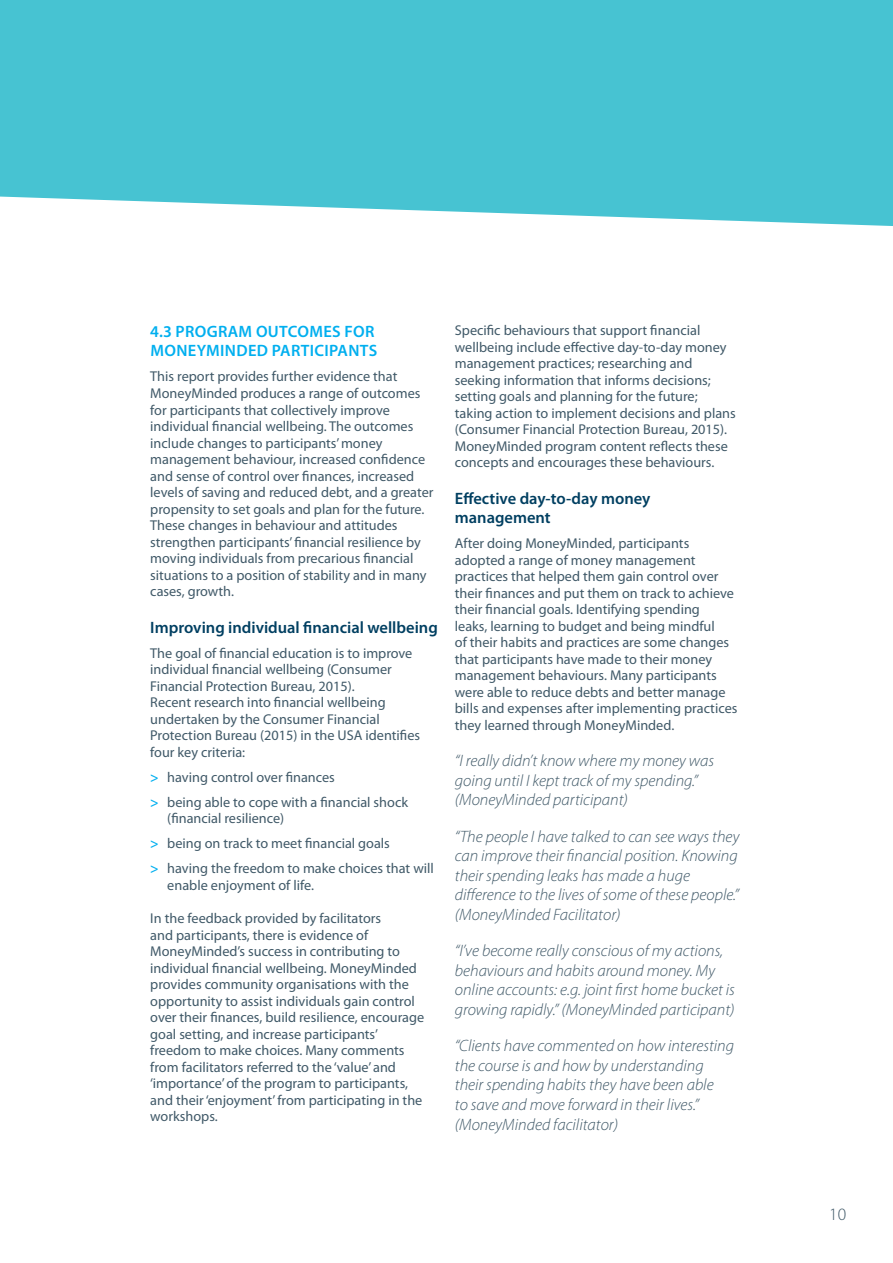
<style>
.page{position:relative;width:893px;height:1263px;background:#fff}
.page>*{position:absolute;margin:0;border:0;box-sizing:border-box;transform-origin:0 0}
.t1{font:300 17.4px "Myriad Pro";color:#405968}
.t2{font:italic 300 16.5px/19.5px "Myriad Pro";color:#405968}
.t3{font:600 16.5px/19.5px "Myriad Pro";color:#003f61}
.t4{font:600 16.5px/19.5px "Myriad Pro";letter-spacing:.02em;color:#00afef}
.t5{font:14.25px/16.5px "Myriad Pro";color:#405968}
.s1{font-weight:600;color:#00afef}
</style>
<div class="page">
<div style="left:0;top:0;width:893px;height:226px;background:#47c3d2"></div>
<p class="t4" style="left:150px;top:322px;width:229px">4.3 PROGRAM OUTCOMES FOR<br>MONEYMINDED PARTICIPANTS</p>
<p class="t5" style="left:150px;top:369px;width:285px">This report provides further evidence that MoneyMinded produces a range of outcomes for participants that collectively improve individual financial wellbeing. The outcomes include changes to participants’ money management behaviour, increased confidence and sense of control over finances, increased levels of saving and reduced debt, and a greater propensity to set goals and plan for the future.<br>These changes in behaviour and attitudes strengthen participants’ financial resilience by moving individuals from precarious financial situations to a position of stability and in many cases, growth.</p>
<p class="t3" style="left:150px;top:617px;width:289px">Improving individual financial wellbeing</p>
<p class="t5" style="left:150px;top:645px;width:271px">The goal of financial education is to improve individual financial wellbeing (Consumer Financial Protection Bureau, 2015).<br>Recent research into financial wellbeing undertaken by the Consumer Financial Protection Bureau (2015) in the USA identifies four key criteria:</p>
<p class="t5" style="left:150px;top:764px;width:259px;line-height:25px"><span class="s1">&gt;</span> having control over finances<br><span class="s1">&gt;</span> being able to cope with a financial shock</p>
<p class="t5" style="left:150px;top:806px;width:285px;line-height:25px;text-indent:17px">(financial resilience)<br><span class="s1">&gt;</span> being on track to meet financial goals<br><span class="s1">&gt;</span> having the freedom to make choices that will</p>
<p class="t5" style="left:167px;top:877px;width:148px">enable enjoyment of life.</p>
<p class="t5" style="left:150px;top:910px;width:275px">In the feedback provided by facilitators<br>and participants, there is evidence of MoneyMinded’s success in contributing to individual financial wellbeing. MoneyMinded provides community organisations with the opportunity to assist individuals gain control over their finances, build resilience, encourage goal setting, and increase participants’ freedom to make choices. Many comments from facilitators referred to the ‘value’ and ‘importance’ of the program to participants, and their ‘enjoyment’ from participating in the workshops.</p>
<p class="t5" style="left:455px;top:323px;width:282px">Specific behaviours that support financial wellbeing include effective day-to-day money management practices; researching and seeking information that informs decisions; setting goals and planning for the future; taking action to implement decisions and plans (Consumer Financial Protection Bureau, 2015).<br>MoneyMinded program content reflects these concepts and encourages these behaviours.</p>
<p class="t3" style="left:455px;top:489px;width:197px">Effective day-to-day money management</p>
<p class="t5" style="left:455px;top:536px;width:284px">After doing MoneyMinded, participants adopted a range of money management practices that helped them gain control over their finances and put them on track to achieve their financial goals. Identifying spending<br>leaks, learning to budget and being mindful<br>of their habits and practices are some changes that participants have made to their money management behaviours. Many participants were able to reduce debts and better manage bills and expenses after implementing practices they learned through MoneyMinded.</p>
<p class="t2" style="left:455px;top:751px;width:261px">“I really didn’t know where my money was going until I kept track of my spending.” (MoneyMinded participant)</p>
<p class="t2" style="left:455px;top:827px;width:286px">“The people I have talked to can see ways they can improve their financial position. Knowing their spending leaks has made a huge difference to the lives of some of these people.” (MoneyMinded Facilitator)</p>
<p class="t2" style="left:455px;top:942px;width:282px">“I’ve become really conscious of my actions, behaviours and habits around money. My online accounts: e.g. joint first home bucket is growing rapidly.” (MoneyMinded participant)</p>
<p class="t2" style="left:455px;top:1037px;width:281px">“Clients have commented on how interesting the course is and how by understanding their spending habits they have been able<br>to save and move forward in their lives.” (MoneyMinded facilitator)</p>
<p class="t1" style="left:829px;top:1205px;width:18px">10</p>
</div>
